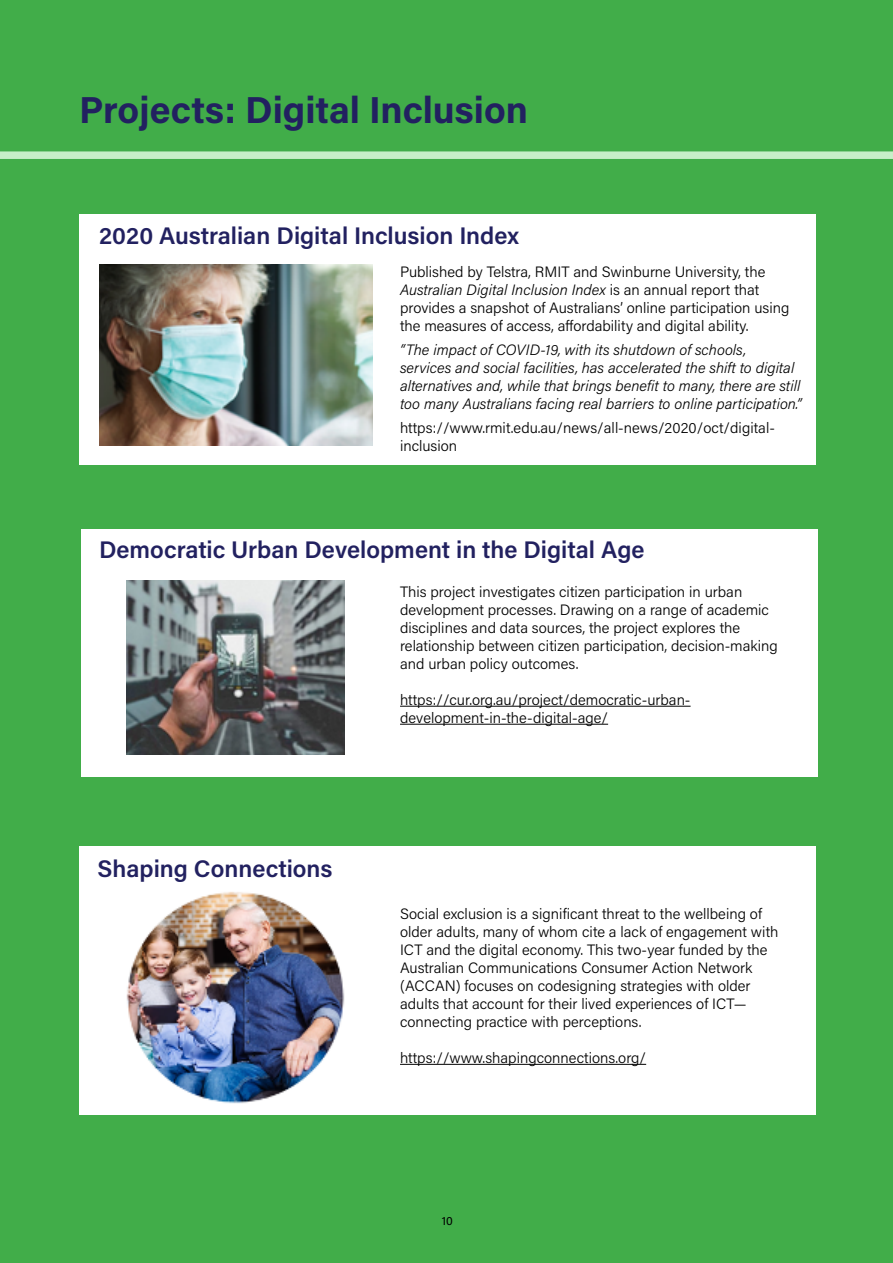
<style>
.page{position:relative;width:893px;height:1263px;background:#41ad49}
.page>*{position:absolute;margin:0;border:0;box-sizing:border-box;transform-origin:0 0}
.t1{font:37.5px "Acumin Variable Concept";letter-spacing:.06em;color:#222160}
.t2{font:24px "Acumin Variable Concept";letter-spacing:.04em;color:#222160}
.t3{font:15px/18px "Acumin Variable Concept";letter-spacing:.01em;color:#000}
.t4{font:12px "Acumin Variable Concept";color:#000}
</style>
<div class="page">
<div style="left:0;top:151px;width:893px;height:8px;background:#c7efc8"></div>
<div style="left:79px;top:214px;width:737px;height:251px;background:#fff"></div>
<img style="left:99px;top:264px;width:273px;height:182px">
<div style="left:81px;top:529px;width:737px;height:248px;background:#fff"></div>
<hr style="left:400px;top:706px;width:291px;height:1px;background:#000">
<hr style="left:400px;top:724px;width:208px;height:1px;background:#000">
<img style="left:127px;top:580px;width:217px;height:174px">
<div style="left:79px;top:847px;width:737px;height:268px;background:#fff"></div>
<hr style="left:400px;top:1064px;width:246px;height:1px;background:#000">
<img style="left:126px;top:892px;width:219px;height:212px">
<h1 class="t1" style="left:79px;top:85px;width:449px">Projects: Digital Inclusion</h1>
<h2 class="t2" style="left:99px;top:219px;width:420px">2020 Australian Digital Inclusion Index</h2>
<p class="t3" style="left:400px;top:262px;width:391px">Published by Telstra, RMIT and Swinburne University, the Australian Digital Inclusion Index is an annual report that provides a snapshot of Australians’ online participation using the measures of access, affordability and digital ability.</p>
<p class="t3" style="left:400px;top:340px;width:403px">“The impact of COVID-19, with its shutdown of schools,<br>services and social facilities, has accelerated the shift to digital alternatives and, while that brings benefit to many, there are still too many Australians facing real barriers to online participation.”</p>
<p class="t3" style="left:400px;top:418px;width:376px">https://www.rmit.edu.au/news/all-news/2020/oct/digital&shy;inclusion</p>
<h2 class="t2" style="left:99px;top:533px;width:546px">Democratic Urban Development in the Digital Age</h2>
<h2 class="t2" style="left:98px;top:852px;width:235px">Shaping Connections</h2>
<p class="t3" style="left:400px;top:582px;width:379px">This project investigates citizen participation in urban development processes. Drawing on a range of academic disciplines and data sources, the project explores the relationship between citizen participation, decision-making and urban policy outcomes.</p>
<p class="t3" style="left:400px;top:690px;width:292px">https://cur.org.au/project/democratic-urban&shy;development-in-the-digital-age/</p>
<p class="t3" style="left:400px;top:904px;width:380px">Social exclusion is a significant threat to the wellbeing of older adults, many of whom cite a lack of engagement with ICT and the digital economy. This two-year funded by the Australian Communications Consumer Action Network (ACCAN) focuses on codesigning strategies with older adults that account for their lived experiences of ICT— connecting practice with perceptions.</p>
<p class="t3" style="left:400px;top:1048px;width:248px">https://www.shapingconnections.org/</p>
<p class="t4" style="left:442px;top:1213px;width:12px">10</p>
</div>
